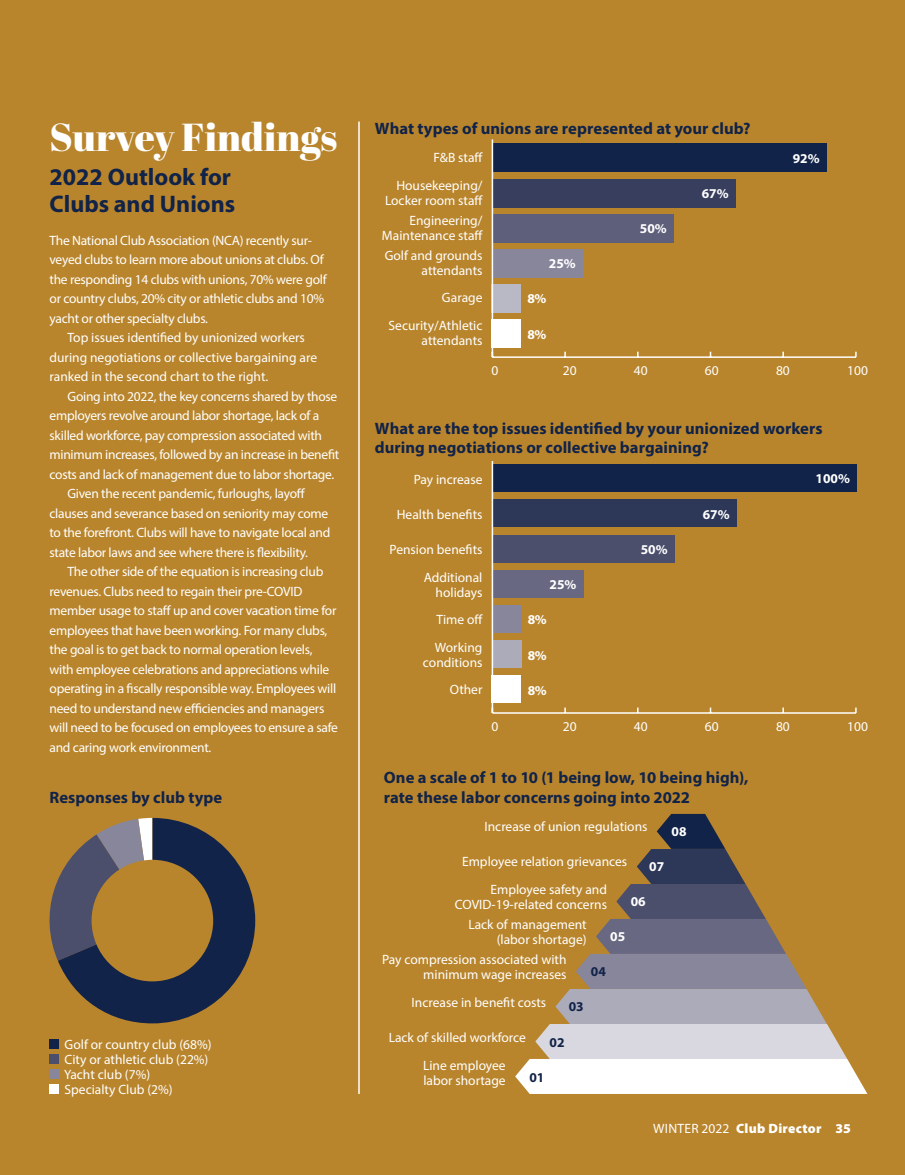
<style>
.page{position:relative;width:905px;height:1175px;background:#fff}
.page>*{position:absolute;margin:0;border:0;box-sizing:border-box;transform-origin:0 0}
.t1{font:39px "Abril Fatface";color:#fff}
.t2{font:700 24px/27px "Myriad Pro";color:#112348}
.t3{font:700 16.5px/19.5px "Myriad Pro";color:#112348}
.t4{font:13.5px/27.6px "Myriad Pro";letter-spacing:-.02em;color:#fff;text-align:justify}
.t5{font:13.5px/27.6px "Myriad Pro";color:#fff}
.t6{font:700 13.5px "Myriad Pro";color:#fff}
.t7{font:900 13.5px "Myriad Pro";letter-spacing:.02em;color:#fff}
.t8{font:700 13.5px "Myriad Pro";color:#112348}
.s1{font-weight:400}
</style>
<div class="page">
<div style="left:0;top:0;width:904px;height:1174px;background:#b9852c"></div>
<div style="left:491px;top:319px;width:29px;height:29px;background:#fff"></div>
<div style="left:491px;top:284px;width:29px;height:29px;background:#b9b9c6"></div>
<div style="left:491px;top:249px;width:91px;height:29px;background:#87869b"></div>
<div style="left:491px;top:214px;width:182px;height:28px;background:#5e5f7b"></div>
<div style="left:491px;top:179px;width:244px;height:28px;background:#383f5e"></div>
<div style="left:491px;top:144px;width:335px;height:28px;background:#112348"></div>
<hr style="left:492px;top:356px;width:363px;height:2px;background:#fff">
<hr style="left:491px;top:139px;width:2px;height:218px;background:#fff">
<div style="left:491px;top:675px;width:30px;height:28px;background:#fff"></div>
<div style="left:492px;top:640px;width:29px;height:28px;background:#acabba"></div>
<div style="left:492px;top:605px;width:29px;height:28px;background:#87869b"></div>
<div style="left:492px;top:570px;width:91px;height:28px;background:#686882"></div>
<div style="left:492px;top:534px;width:182px;height:28px;background:#4b4f6c"></div>
<div style="left:492px;top:499px;width:244px;height:28px;background:#2d3859"></div>
<div style="left:492px;top:464px;width:364px;height:28px;background:#112348"></div>
<hr style="left:492px;top:712px;width:363px;height:1px;background:#fff">
<hr style="left:491px;top:461px;width:2px;height:252px;background:#fff">
<svg style="left:515px;top:814px;width:353px;height:280px"></svg>
<svg style="left:49px;top:818px;width:206px;height:205px"></svg>
<div style="left:92px;top:859px;width:121px;height:122px;background:#b9852c;border-radius:50%"></div>
<hr style="left:358px;top:122px;width:2px;height:972px;background:#fff">
<div style="left:50px;top:1039px;width:9px;height:9px;background:#112348"></div>
<div style="left:50px;top:1054px;width:9px;height:10px;background:#4b4f6c"></div>
<div style="left:50px;top:1069px;width:9px;height:9px;background:#87869b"></div>
<div style="left:50px;top:1084px;width:9px;height:10px;background:#fff"></div>
<h1 class="t1" style="left:50px;top:109px;width:289px">Survey Findings</h1>
<h2 class="t2" style="left:50px;top:162px;width:187px">2022 Outlook for<br>Clubs and Unions</h2>
<p class="t4" style="left:50px;top:226px;width:264px">The National Club Association (NCA) recently sur-</p>
<p class="t4" style="left:50px;top:245px;width:276px">veyed clubs to learn more about unions at clubs. Of</p>
<p class="t4" style="left:50px;top:265px;width:279px">the responding 14 clubs with unions, 70% were golf</p>
<p class="t4" style="left:50px;top:284px;width:276px">or country clubs, 20% city or athletic clubs and 10%</p>
<p class="t4" style="left:50px;top:304px;width:160px">yacht or other specialty clubs.</p>
<p class="t5" style="left:68px;top:323px;width:239px">Top issues identified by unionized workers</p>
<p class="t5" style="left:50px;top:343px;width:269px">during negotiations or collective bargaining are</p>
<p class="t5" style="left:50px;top:362px;width:220px">ranked in the second chart to the right.</p>
<p class="t4" style="left:68px;top:382px;width:271px">Going into 2022, the key concerns shared by those</p>
<p class="t4" style="left:50px;top:401px;width:271px">employers revolve around labor shortage, lack of a</p>
<p class="t4" style="left:50px;top:421px;width:274px">skilled workforce, pay compression associated with</p>
<p class="t4" style="left:50px;top:440px;width:291px">minimum increases, followed by an increase in benefit</p>
<p class="t4" style="left:50px;top:460px;width:286px">costs and lack of management due to labor shortage.</p>
<p class="t4" style="left:68px;top:479px;width:239px">Given the recent pandemic, furloughs, layoff</p>
<p class="t4" style="left:50px;top:499px;width:280px">clauses and severance based on seniority may come</p>
<p class="t4" style="left:50px;top:518px;width:282px">to the forefront. Clubs will have to navigate local and</p>
<p class="t4" style="left:50px;top:538px;width:260px">state labor laws and see where there is flexibility.</p>
<p class="t4" style="left:68px;top:557px;width:257px">The other side of the equation is increasing club</p>
<p class="t4" style="left:50px;top:577px;width:254px">revenues. Clubs need to regain their pre-COVID</p>
<p class="t4" style="left:50px;top:596px;width:288px">member usage to staff up and cover vacation time for</p>
<p class="t4" style="left:50px;top:616px;width:279px">employees that have been working. For many clubs,</p>
<p class="t4" style="left:50px;top:635px;width:264px">the goal is to get back to normal operation levels,</p>
<p class="t4" style="left:50px;top:655px;width:281px">with employee celebrations and appreciations while</p>
<p class="t4" style="left:50px;top:674px;width:288px">operating in a fiscally responsible way. Employees will</p>
<p class="t4" style="left:50px;top:694px;width:276px">need to understand new efficiencies and managers</p>
<p class="t4" style="left:50px;top:713px;width:290px">will need to be focused on employees to ensure a safe</p>
<p class="t4" style="left:50px;top:733px;width:163px">and caring work environment.</p>
<p class="t3" style="left:50px;top:787px;width:174px">Responses by club type</p>
<p class="t5" style="left:64px;top:1036px;width:149px;line-height:15px">Golf or country club (68%)<br>City or athletic club (22%)<br>Yacht club (7%)<br>Specialty Club (2%)</p>
<p class="t3" style="left:375px;top:118px;width:377px">What types of unions are represented at your club?</p>
<p class="t5" style="left:396px;top:143px;width:88px;text-align:right">F&amp;B staff<br>Housekeeping/</p>
<p class="t5" style="left:385px;top:190px;width:99px;line-height:20.1px;text-align:right">Locker room staff<br>Engineering/</p>
<p class="t5" style="left:382px;top:225px;width:102px;line-height:20.1px">Maintenance staff<br>Golf and grounds</p>
<p class="t5" style="left:388px;top:256px;width:95px;text-align:right">attendants<br>Garage<br>Security/Athletic</p>
<p class="t5" style="left:421px;top:326px;width:62px">attendants</p>
<p class="t6" style="left:549px;top:255px;width:28px">25%</p>
<p class="t6" style="left:527px;top:290px;width:20px">8%</p>
<p class="t6" style="left:527px;top:325px;width:20px">8%</p>
<p class="t6" style="left:640px;top:220px;width:28px">50%</p>
<p class="t6" style="left:701px;top:185px;width:28px">67%</p>
<p class="t6" style="left:792px;top:150px;width:28px">92%</p>
<p class="t4" style="left:491px;top:356px;width:8px">0</p>
<p class="t4" style="left:562px;top:356px;width:15px">20</p>
<p class="t4" style="left:634px;top:356px;width:15px">40</p>
<p class="t4" style="left:705px;top:356px;width:15px">60</p>
<p class="t4" style="left:776px;top:356px;width:15px">80</p>
<p class="t4" style="left:847px;top:356px;width:22px">100</p>
<p class="t3" style="left:375px;top:418px;width:449px">What are the top issues identified by your unionized workers during negotiations or collective bargaining?</p>
<p class="t5" style="left:413px;top:465px;width:70px">Pay increase</p>
<p class="t5" style="left:397px;top:500px;width:87px">Health benefits</p>
<p class="t5" style="left:389px;top:535px;width:94px;text-align:right">Pension benefits<br>Additional</p>
<p class="t4" style="left:435px;top:578px;width:50px">holidays Time off Working</p>
<p class="t5" style="left:423px;top:648px;width:61px;text-align:right">conditions<br>Other</p>
<p class="t6" style="left:549px;top:575px;width:28px">25%</p>
<p class="t6" style="left:528px;top:611px;width:20px">8%</p>
<p class="t6" style="left:528px;top:646px;width:20px">8%</p>
<p class="t6" style="left:528px;top:681px;width:20px">8%</p>
<p class="t6" style="left:640px;top:540px;width:28px">50%</p>
<p class="t6" style="left:702px;top:505px;width:28px">67%</p>
<p class="t6" style="left:815px;top:470px;width:36px">100%</p>
<p class="t4" style="left:491px;top:712px;width:8px">0</p>
<p class="t4" style="left:562px;top:712px;width:15px">20</p>
<p class="t4" style="left:634px;top:712px;width:15px">40</p>
<p class="t4" style="left:705px;top:712px;width:15px">60</p>
<p class="t4" style="left:776px;top:712px;width:15px">80</p>
<p class="t4" style="left:847px;top:712px;width:22px">100</p>
<p class="t3" style="left:384px;top:767px;width:366px">One a scale of 1 to 10 (1 being low, 10 being high), rate these labor concerns going into 2022</p>
<p class="t5" style="left:484px;top:812px;width:165px">Increase of union regulations</p>
<p class="t5" style="left:490px;top:847px;width:138px;text-indent:-28px">Employee relation grievances<br>Employee safety and</p>
<p class="t5" style="left:455px;top:894px;width:154px;line-height:20.1px;text-align:center">COVID-19-related concerns<br>Lack of management</p>
<p class="t5" style="left:382px;top:929px;width:206px;line-height:20.1px;text-indent:115px">(labor shortage)<br>Pay compression associated with</p>
<p class="t5" style="left:411px;top:960px;width:156px;text-indent:12px">minimum wage increases<br>Increase in benefit costs</p>
<p class="t5" style="left:423px;top:1023px;width:104px;text-indent:-34px">Lack of skilled workforce<br>Line employee</p>
<p class="t5" style="left:423px;top:1066px;width:84px">labor shortage</p>
<p class="t6" style="left:649px;top:858px;width:16px">07</p>
<p class="t6" style="left:630px;top:893px;width:16px">06</p>
<p class="t6" style="left:610px;top:928px;width:16px">05</p>
<p class="t8" style="left:591px;top:963px;width:16px">04</p>
<p class="t8" style="left:568px;top:998px;width:16px">03</p>
<p class="t8" style="left:549px;top:1033px;width:16px">02</p>
<p class="t8" style="left:529px;top:1068px;width:16px">01</p>
<p class="t6" style="left:671px;top:823px;width:16px">08</p>
<p class="t7" style="left:653px;top:1119px;width:199px"><span class="s1">WINTER 2022</span> Club Director 35</p>
</div>
